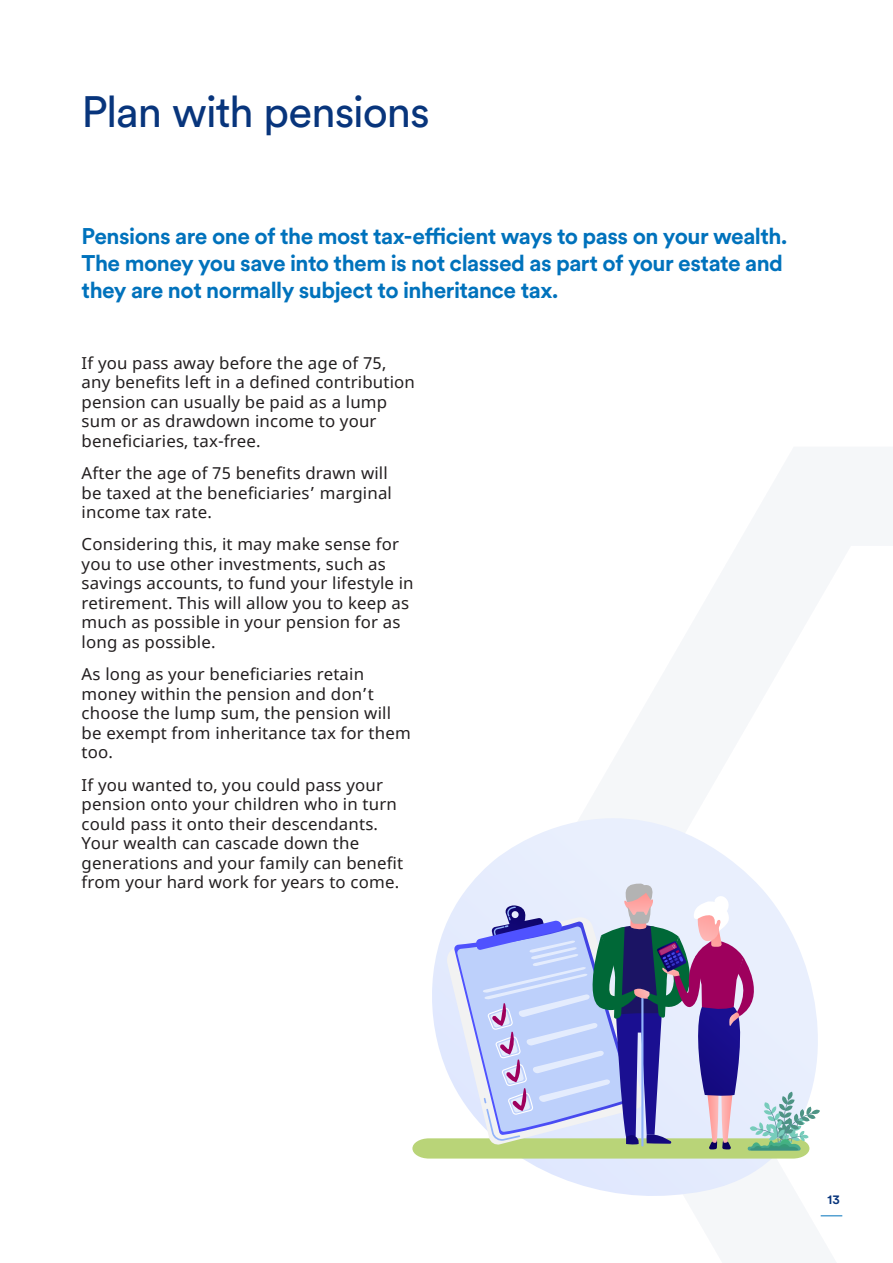
<style>
.page{position:relative;width:893px;height:1263px;background:#fff}
.page>*{position:absolute;margin:0;border:0;box-sizing:border-box;transform-origin:0 0}
._22_24_Heading_Pruss{font:43.5px "Schroders Circular";letter-spacing:-.025em;color:#08357c}
._3___14_16_Question{font:700 22.5px/27px "Schroders Circular";letter-spacing:-.025em;color:#0072bc}
._10_11_5_Body_Text_B{font:16.5px/19.5px "Noto Sans";letter-spacing:.01em;color:#231f20}
._3_f___14_16_Questio{font:700 12px "Schroders Circular";color:#08357c}
</style>
<div class="page">
<svg style="left:424px;top:818px;width:374px;height:378px"></svg>
<svg style="left:412px;top:882px;width:408px;height:276px"></svg>
<svg style="left:821px;top:1215px;width:21px;height:1px"></svg>
<p class="_22_24_Heading_Pruss" style="left:82px;top:82px;width:350px">Plan with pensions</p>
<p class="_3___14_16_Question" style="left:82px;top:222px;width:707px">Pensions are one of the most tax-efficient ways to pass on your wealth.<br>The money you save into them is not classed as part of your estate and they are not normally subject to inheritance tax.</p>
<p class="_10_11_5_Body_Text_B" style="left:82px;top:354px;width:335px">If you pass away before the age of 75, any benefits left in a defined contribution pension can usually be paid as a lump sum or as drawdown income to your beneficiaries, tax-free.</p>
<p class="_10_11_5_Body_Text_B" style="left:82px;top:464px;width:312px">After the age of 75 benefits drawn will be taxed at the beneficiaries’ marginal income tax rate.</p>
<p class="_10_11_5_Body_Text_B" style="left:82px;top:535px;width:334px">Considering this, it may make sense for you to use other investments, such as savings accounts, to fund your lifestyle in retirement. This will allow you to keep as much as possible in your pension for as long as possible.</p>
<p class="_10_11_5_Body_Text_B" style="left:82px;top:665px;width:331px">As long as your beneficiaries retain money within the pension and don’t choose the lump sum, the pension will be exempt from inheritance tax for them too.</p>
<p class="_10_11_5_Body_Text_B" style="left:82px;top:775px;width:323px">If you wanted to, you could pass your pension onto your children who in turn could pass it onto their descendants.<br>Your wealth can cascade down the generations and your family can benefit from your hard work for years to come.</p>
<p class="_3_f___14_16_Questio" style="left:828px;top:1192px;width:14px">13</p>
</div>
